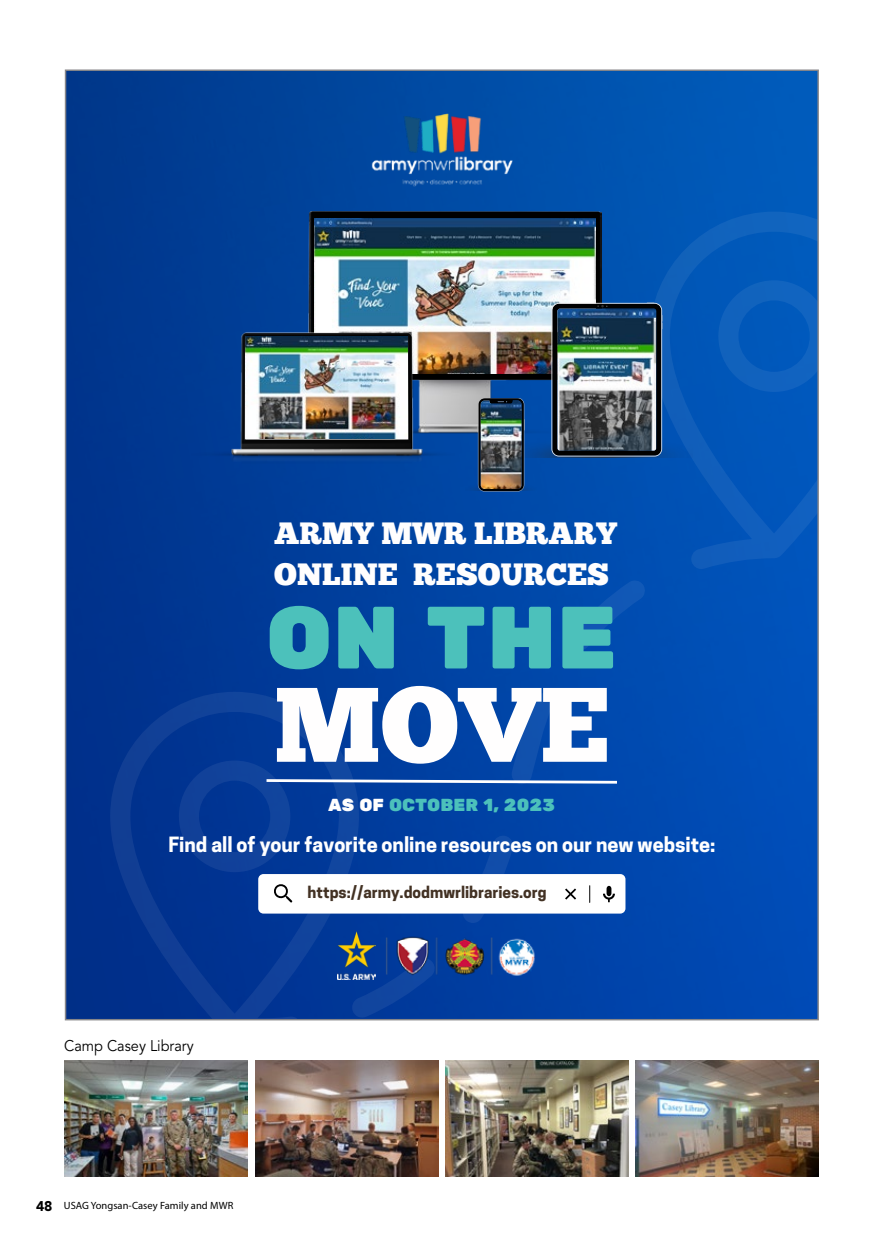
<style>
.page{position:relative;width:893px;height:1241px;background:#fff}
.page>*{position:absolute;margin:0;border:0;box-sizing:border-box;transform-origin:0 0}
.t1{font:105.52px "Chunk Five";color:#fffefe}
.t2{font:88.2px "Rubik One";color:#4cc1bb}
.t3{font:30.8px/40.6px "Chunk Five";color:#fffefe}
.t4{font:700 19.78px "Cooper Hewitt";color:#fff}
.t5{font:17.32px "Rubik One";color:#4cc1bb}
.t6{font:700 15.4px "Cooper Hewitt";color:#423123}
.t7{font:15.4px "Avenir LT Std";color:#000;scale:.94 1}
.t8{font:10.5px "Myriad Pro";letter-spacing:.005em;color:#000}
.s1{color:#fffefe}
.s2{font-family:"Avenir LT Std";font-weight:900;font-size:14px}
</style>
<div class="page">
<img style="left:67px;top:71px;width:750px;height:947px">
<svg style="left:650px;top:211px;width:167px;height:358px;background:#0457b8"></svg>
<svg style="left:718px;top:280px;width:99px;height:112px;background:#075cbc"></svg>
<svg style="left:110px;top:691px;width:249px;height:327px;background:#043591"></svg>
<svg style="left:569px;top:579px;width:77px;height:71px;background:#054fb0"></svg>
<svg style="left:351px;top:956px;width:85px;height:61px;background:#063d9c"></svg>
<img style="left:381px;top:924px;width:165px;height:65px">
<img style="left:337px;top:931px;width:39px;height:48px">
<img style="left:354px;top:99px;width:175px;height:107px">
<img style="left:309px;top:211px;width:292px;height:227px">
<svg style="left:311px;top:211px;width:289px;height:169px;background:#07080b"></svg>
<img style="left:314px;top:218px;width:282px;height:155px">
<img style="left:525px;top:438px;width:168px;height:19px">
<img style="left:551px;top:302px;width:112px;height:154px">
<img style="left:191px;top:332px;width:264px;height:131px">
<img style="left:245px;top:336px;width:163px;height:103px">
<img style="left:465px;top:483px;width:72px;height:7px">
<img style="left:477px;top:397px;width:48px;height:94px">
<svg style="left:179px;top:691px;width:446px;height:231px;background:#285bad"></svg>
<img style="left:65px;top:1060px;width:183px;height:116px">
<img style="left:255px;top:1060px;width:183px;height:116px">
<img style="left:446px;top:1060px;width:182px;height:116px">
<img style="left:636px;top:1060px;width:183px;height:116px">
<h3 class="t3" style="left:274px;top:513px;width:344px">ARMY MWR LIBRARY<br>ONLINE RESOURCES</h3>
<h2 class="t2" style="left:266px;top:586px;width:354px">ON THE</h2>
<h1 class="t1" style="left:274px;top:662px;width:337px">MOVE</h1>
<p class="t5" style="left:328px;top:795px;width:229px"><span class="s1">AS OF</span> OCTOBER 1, 2023</p>
<p class="t4" style="left:168px;top:832px;width:549px">Find all of your favorite online resources on our new website:</p>
<p class="t7" style="left:64px;top:1036px;width:139px">Camp Casey Library</p>
<p class="t8" style="left:36px;top:1198px;width:199px"><span class="s2">48</span> USAG Yongsan-Casey Family and MWR</p>
<p class="t6" style="left:308px;top:883px;width:241px">https://army.dodmwrlibraries.org</p>
</div>
